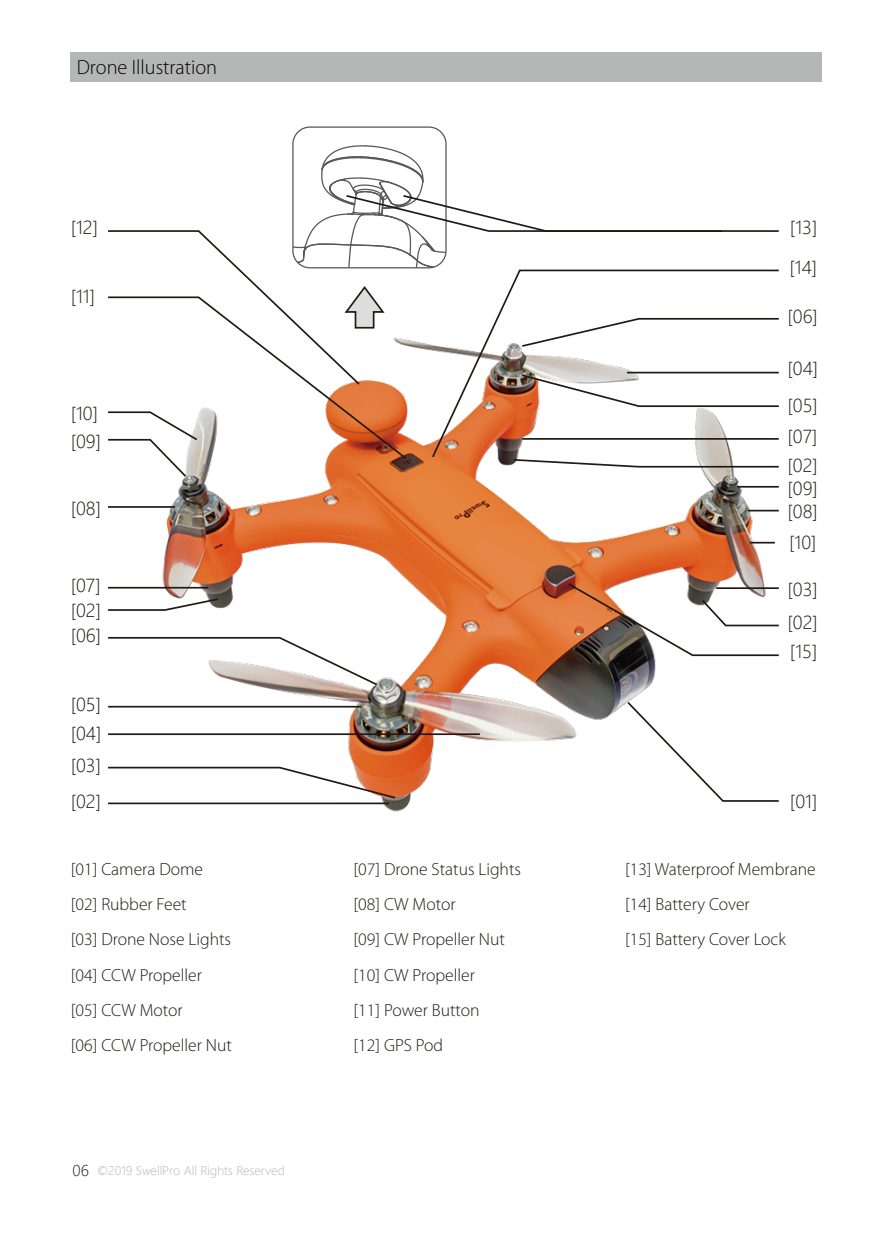
<style>
.page{position:relative;width:893px;height:1234px;background:#fff}
.page>*{position:absolute;margin:0;border:0;box-sizing:border-box;transform-origin:0 0}
.t1{font:300 20.7px "Myriad Pro";color:#070001}
.t2{font:300 17.7px/35.1px "Myriad Pro";color:#221815}
.t3{font:300 17.7px/30.3px "Microsoft Jheng Hei";color:#221815}
.t4{font:300 11.7px "Microsoft Jheng Hei";color:#b5b6b6}
.s1{font-size:14.7px;color:#221815}
</style>
<div class="page">
<img style="left:108px;top:478px;width:671px;height:334px">
<hr style="left:108px;top:733px;width:372px;height:2px;background:#221815">
<hr style="left:108px;top:705px;width:253px;height:2px;background:#221815">
<hr style="left:108px;top:802px;width:281px;height:2px;background:#221815">
<hr style="left:108px;top:586px;width:100px;height:2px;background:#221815">
<hr style="left:108px;top:506px;width:67px;height:1px;background:#221815">
<svg style="left:626px;top:700px;width:153px;height:102px"></svg>
<svg style="left:108px;top:765px;width:289px;height:34px"></svg>
<svg style="left:108px;top:597px;width:112px;height:14px"></svg>
<svg style="left:108px;top:636px;width:271px;height:50px"></svg>
<hr style="left:750px;top:541px;width:25px;height:2px;background:#221815">
<hr style="left:748px;top:509px;width:31px;height:2px;background:#221815">
<hr style="left:737px;top:486px;width:42px;height:1px;background:#221815">
<svg style="left:566px;top:581px;width:213px;height:75px"></svg>
<div style="left:70px;top:52px;width:752px;height:30px;background:#b5b6b6"></div>
<svg style="left:108px;top:144px;width:671px;height:334px"></svg>
<p class="t1" style="left:77px;top:55px;width:142px">Drone Illustration</p>
<p class="t3" style="left:71px;top:212px;width:29px">[12]</p>
<p class="t3" style="left:71px;top:281px;width:26px">[11]</p>
<p class="t3" style="left:71px;top:398px;width:29px">[10]</p>
<p class="t3" style="left:71px;top:426px;width:32px">[09]</p>
<p class="t3" style="left:71px;top:493px;width:32px">[08]</p>
<p class="t3" style="left:71px;top:570px;width:32px">[07]</p>
<p class="t3" style="left:71px;top:595px;width:32px">[02]</p>
<p class="t3" style="left:71px;top:620px;width:32px">[06]</p>
<p class="t3" style="left:71px;top:689px;width:32px">[05]</p>
<p class="t3" style="left:71px;top:718px;width:32px">[04]</p>
<p class="t3" style="left:71px;top:750px;width:32px">[03]</p>
<p class="t3" style="left:71px;top:786px;width:32px">[02]</p>
<p class="t2" style="left:71px;top:851px;width:162px">[01] Camera Dome [02] Rubber Feet<br>[03] Drone Nose Lights [04] CCW Propeller [05] CCW Motor<br>[06] CCW Propeller Nut</p>
<p class="t2" style="left:354px;top:851px;width:169px">[07] Drone Status Lights [08] CW Motor<br>[09] CW Propeller Nut [10] CW Propeller<br>[11] Power Button<br>[12] GPS Pod</p>
<p class="t4" style="left:73px;top:1163px;width:214px"><span class="s1">06</span> ©2019 SwellPro All Rights Reserved</p>
<p class="t3" style="left:790px;top:212px;width:29px">[13]</p>
<p class="t3" style="left:789px;top:252px;width:29px">[14]</p>
<p class="t3" style="left:787px;top:301px;width:32px">[06]</p>
<p class="t3" style="left:787px;top:353px;width:32px">[04]</p>
<p class="t3" style="left:787px;top:390px;width:32px">[05] [07]</p>
<p class="t3" style="left:787px;top:450px;width:32px">[02]</p>
<p class="t3" style="left:787px;top:473px;width:32px">[09]</p>
<p class="t3" style="left:787px;top:495px;width:32px;line-height:31.5px">[08] [10]</p>
<p class="t3" style="left:787px;top:574px;width:32px">[03]</p>
<p class="t3" style="left:787px;top:607px;width:32px">[02]</p>
<p class="t3" style="left:790px;top:636px;width:29px">[15]</p>
<p class="t3" style="left:790px;top:786px;width:29px">[01]</p>
<p class="t2" style="left:625px;top:851px;width:192px">[13] Waterproof Membrane [14] Battery Cover<br>[15] Battery Cover Lock</p>
</div>
